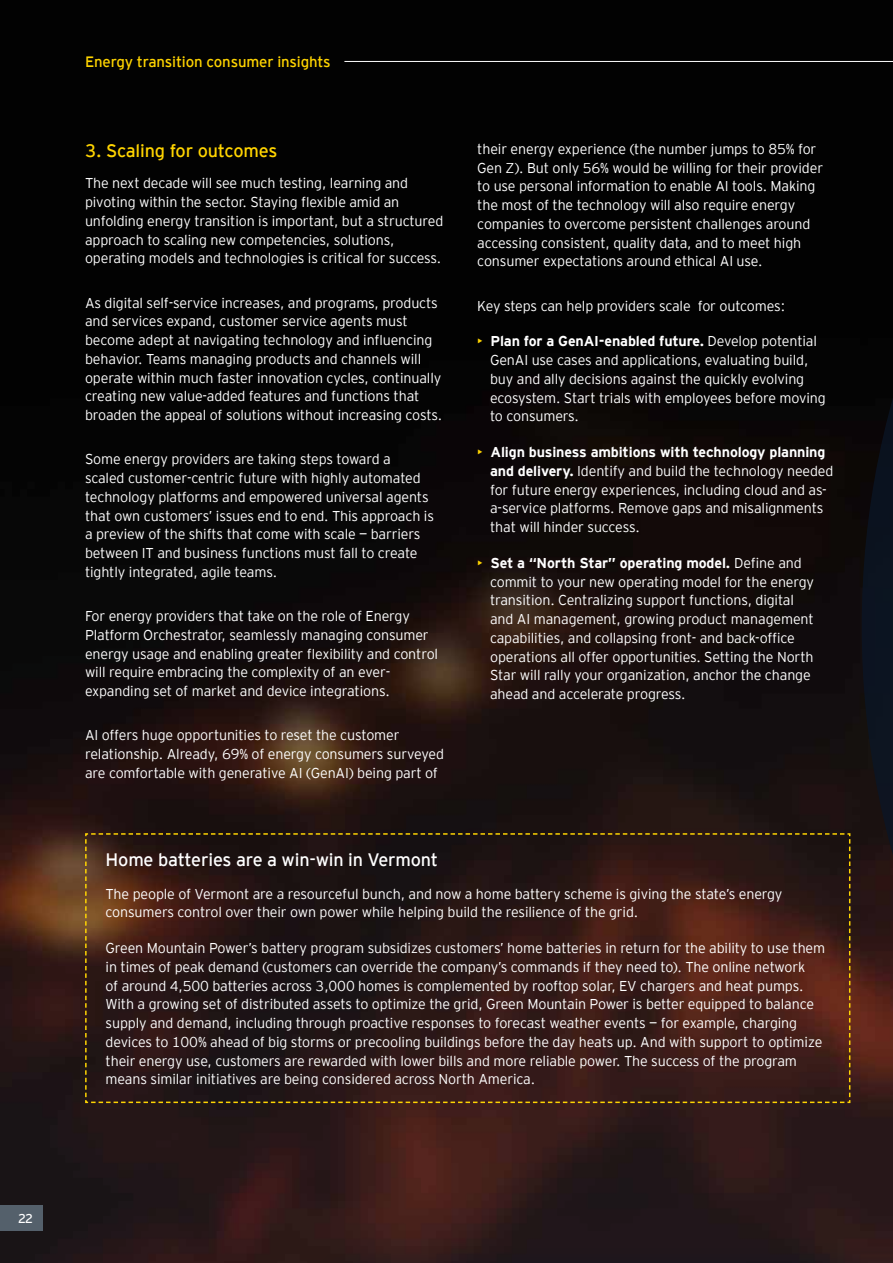
<style>
.page{position:relative;width:893px;height:1263px;background:#fff}
.page>*{position:absolute;margin:0;border:0;box-sizing:border-box;transform-origin:0 0}
.t1{font:18px "EY Interstate";letter-spacing:-.01em;color:#fff}
.t2{font:18px "EY Interstate";letter-spacing:-.01em;color:#ffd400}
.t3{font:15px "EY Interstate";letter-spacing:-.01em;color:#ffd400}
.t4{font:300 14.25px/18.8px "EY Interstate";letter-spacing:-.01em;color:#fff}
.t5{font:12.75px "EY Interstate";color:#fff}
.s1{color:#ffd400}
.s2{font-weight:700}
</style>
<div class="page">
<img style="left:0;top:0;width:862px;height:1263px">
<svg style="left:862px;top:0;width:31px;height:1263px;background:#170f11"></svg>
<div style="left:0;top:1205px;width:42px;height:26px;background:#54606b"></div>
<svg style="left:84px;top:832px;width:767px;height:272px;background:#321a16"></svg>
<hr style="left:344px;top:61px;width:549px;height:1px;background:#fff">
<p class="t5" style="left:18px;top:1209px;width:17px">22</p>
<p class="t3" style="left:85px;top:51px;width:247px">Energy transition consumer insights</p>
<p class="t2" style="left:85px;top:138px;width:194px">3. Scaling for outcomes</p>
<p class="t4" style="left:85px;top:173px;width:360px">The next decade will see much testing, learning and pivoting within the sector. Staying flexible amid an unfolding energy transition is important, but a structured approach to scaling new competencies, solutions, operating models and technologies is critical for success.</p>
<p class="t4" style="left:85px;top:292px;width:359px">As digital self-service increases, and programs, products and services expand, customer service agents must become adept at navigating technology and influencing behavior. Teams managing products and channels will operate within much faster innovation cycles, continually creating new value-added features and functions that broaden the appeal of solutions without increasing costs.</p>
<p class="t4" style="left:85px;top:449px;width:350px">Some energy providers are taking steps toward a<br>scaled customer-centric future with highly automated technology platforms and empowered universal agents that own customers’ issues end to end. This approach is a preview of the shifts that come with scale — barriers between IT and business functions must fall to create tightly integrated, agile teams.</p>
<p class="t4" style="left:85px;top:606px;width:355px">For energy providers that take on the role of Energy Platform Orchestrator, seamlessly managing consumer energy usage and enabling greater flexibility and control will require embracing the complexity of an ever&shy;expanding set of market and device integrations.</p>
<p class="t4" style="left:85px;top:725px;width:360px">AI offers huge opportunities to reset the customer relationship. Already, 69% of energy consumers surveyed are comfortable with generative AI (GenAI) being part of</p>
<p class="t1" style="left:106px;top:847px;width:334px">Home batteries are a win-win in Vermont</p>
<p class="t4" style="left:477px;top:139px;width:347px">their energy experience (the number jumps to 85% for Gen Z). But only 56% would be willing for their provider to use personal information to enable AI tools. Making the most of the technology will also require energy companies to overcome persistent challenges around accessing consistent, quality data, and to meet high consumer expectations around ethical AI use.</p>
<p class="t4" style="left:477px;top:295px;width:309px">Key steps can help providers scale for outcomes:</p>
<p class="t4" style="left:490px;top:331px;width:337px;text-indent:-13px"><span class="s1">•</span> <span class="s2">Plan for a GenAI-enabled future.</span> Develop potential GenAI use cases and applications, evaluating build, buy and ally decisions against the quickly evolving ecosystem. Start trials with employees before moving to consumers.</p>
<p class="t4" style="left:490px;top:442px;width:345px;text-indent:-13px"><span class="s1">•</span> <span class="s2">Align business ambitions with technology planning and delivery.</span> Identify and build the technology needed for future energy experiences, including cloud and as&shy;a-service platforms. Remove gaps and misalignments that will hinder success.</p>
<p class="t4" style="left:490px;top:553px;width:326px;text-indent:-13px"><span class="s1">•</span> <span class="s2">Set a “North Star” operating model.</span> Define and commit to your new operating model for the energy transition. Centralizing support functions, digital and AI management, growing product management capabilities, and collapsing front- and back-office operations all offer opportunities. Setting the North Star will rally your organization, anchor the change ahead and accelerate progress.</p>
<p class="t4" style="left:106px;top:883px;width:678px">The people of Vermont are a resourceful bunch, and now a home battery scheme is giving the state’s energy consumers control over their own power while helping build the resilience of the grid.</p>
<p class="t4" style="left:106px;top:938px;width:721px">Green Mountain Power’s battery program subsidizes customers’ home batteries in return for the ability to use them in times of peak demand (customers can override the company’s commands if they need to). The online network<br>of around 4,500 batteries across 3,000 homes is complemented by rooftop solar, EV chargers and heat pumps.<br>With a growing set of distributed assets to optimize the grid, Green Mountain Power is better equipped to balance supply and demand, including through proactive responses to forecast weather events — for example, charging devices to 100% ahead of big storms or precooling buildings before the day heats up. And with support to optimize their energy use, customers are rewarded with lower bills and more reliable power. The success of the program means similar initiatives are being considered across North America.</p>
</div>
